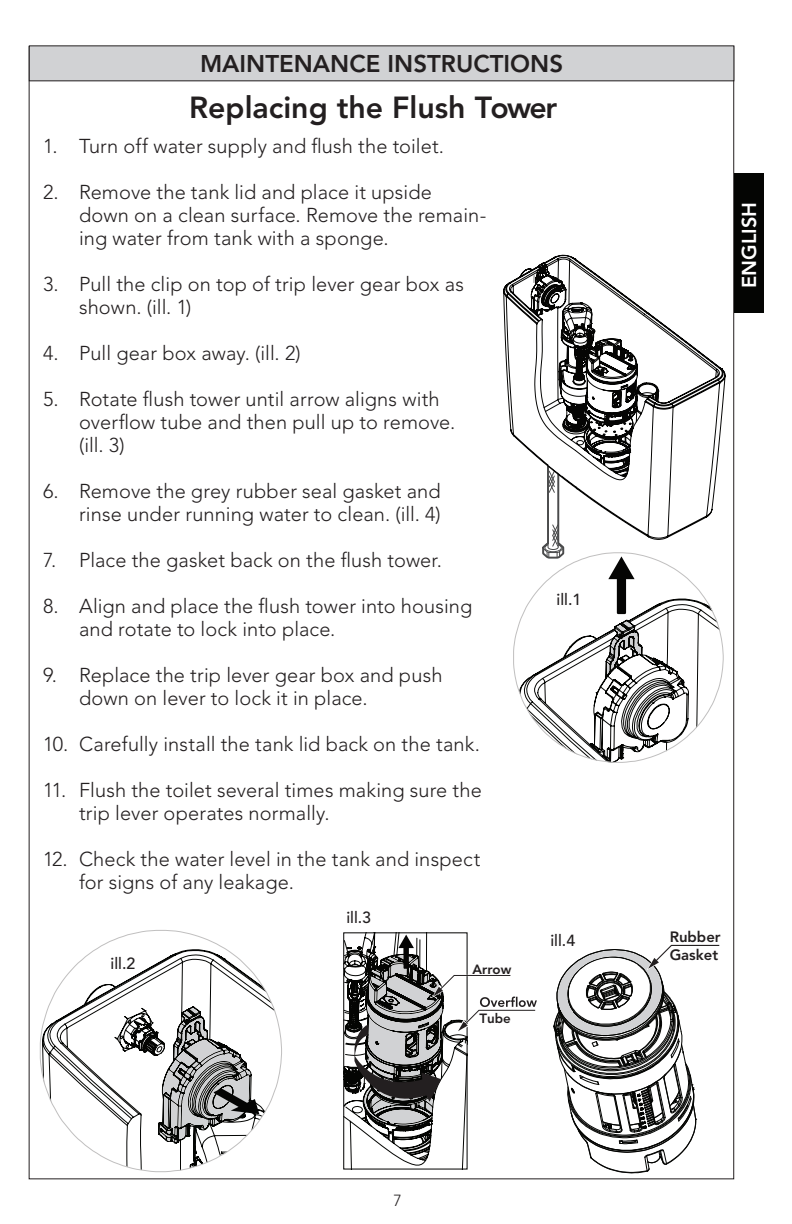
<style>
.page{position:relative;width:792px;height:1224px;background:#fff}
.page>*{position:absolute;margin:0;border:0;box-sizing:border-box;transform-origin:0 0}
.t1{font:800 30.2px "Avenir LT Std";color:#231f20}
.TOTO_Bounding_Boxes{font:800 24px "Avenir LT Std";color:#231f20}
.t2{font:300 20px/23px "Avenir LT Std";letter-spacing:.005em;color:#231f20}
.t3{font:800 20px "Avenir LT Std";color:#fff}
.General_Paragraph{font:500 16px "Avenir LT Std";color:#231f20}
.t4{font:300 16px "Avenir LT Std";color:#231f20}
.t5{font:800 14.8px/17.8px "Avenir LT Std";color:#231f20}
.t6{font:800 13.4px "Avenir LT Std";color:#231f20}
</style>
<div class="page">
<div style="left:734px;top:173px;width:30px;height:140px;background:#040503"></div>
<svg style="left:503px;top:255px;width:223px;height:210px"></svg>
<div style="left:29px;top:46px;width:705px;height:35px;background:#d1d2d4"></div>
<svg style="left:39px;top:930px;width:243px;height:243px"></svg>
<svg style="left:159px;top:1006px;width:100px;height:137px"></svg>
<svg style="left:553px;top:944px;width:167px;height:229px"></svg>
<div style="left:40px;top:930px;width:29px;height:19px;background:#fff"></div>
<div style="left:534px;top:934px;width:34px;height:19px;background:#fff"></div>
<svg style="left:518px;top:465px;width:205px;height:298px"></svg>
<svg style="left:344px;top:933px;width:193px;height:236px"></svg>
<p class="TOTO_Bounding_Boxes" style="left:200px;top:50px;width:365px">MAINTENANCE INSTRUCTIONS</p>
<p class="t1" style="left:189px;top:90px;width:369px">Replacing the Flush Tower</p>
<p class="t2" style="left:43px;top:135px;width:402px">1. Turn off water supply and flush the toilet.</p>
<p class="t2" style="left:79px;top:181px;width:409px;text-indent:-36px">2. Remove the tank lid and place it upside down on a clean surface. Remove the remain&shy;ing water from tank with a sponge.</p>
<p class="t2" style="left:79px;top:273px;width:386px;text-indent:-36px">3. Pull the clip on top of trip lever gear box as shown. (ill. 1)</p>
<p class="t2" style="left:43px;top:342px;width:259px">4. Pull gear box away. (ill. 2)</p>
<p class="t2" style="left:79px;top:388px;width:378px;text-indent:-36px">5. Rotate flush tower until arrow aligns with overflow tube and then pull up to remove. (ill. 3)</p>
<p class="t2" style="left:43px;top:480px;width:399px;text-align:right">6. Remove the grey rubber seal gasket and rinse under running water to clean. (ill. 4)</p>
<p class="t2" style="left:43px;top:549px;width:401px">7. Place the gasket back on the flush tower.</p>
<p class="t2" style="left:79px;top:595px;width:395px;text-indent:-36px">8. Align and place the flush tower into housing and rotate to lock into place.</p>
<p class="t2" style="left:79px;top:664px;width:365px;text-indent:-36px">9. Replace the trip lever gear box and push down on lever to lock it in place.</p>
<p class="t2" style="left:43px;top:733px;width:438px">10. Carefully install the tank lid back on the tank.</p>
<p class="t2" style="left:79px;top:779px;width:404px;text-indent:-36px">11. Flush the toilet several times making sure the trip lever operates normally.</p>
<p class="t2" style="left:79px;top:848px;width:403px;text-indent:-36px">12. Check the water level in the tank and inspect for signs of any leakage.</p>
<p class="General_Paragraph" style="left:111px;top:954px;width:26px">ill.2</p>
<p class="General_Paragraph" style="left:346px;top:908px;width:26px">ill.3</p>
<p class="t6" style="left:473px;top:961px;width:40px">Arrow</p>
<p class="t6" style="left:479px;top:1010px;width:33px">Tube</p>
<p class="General_Paragraph" style="left:557px;top:590px;width:26px">ill.1</p>
<p class="General_Paragraph" style="left:550px;top:931px;width:26px">ill.4</p>
<p class="t4" style="left:394px;top:1191px;width:10px">7</p>
<p class="t3" style="left:737px;top:288px;width:87px;rotate:-90deg">ENGLISH</p>
<p class="t5" style="left:670px;top:928px;width:53px">Rubber<br>Gasket</p>
</div>
